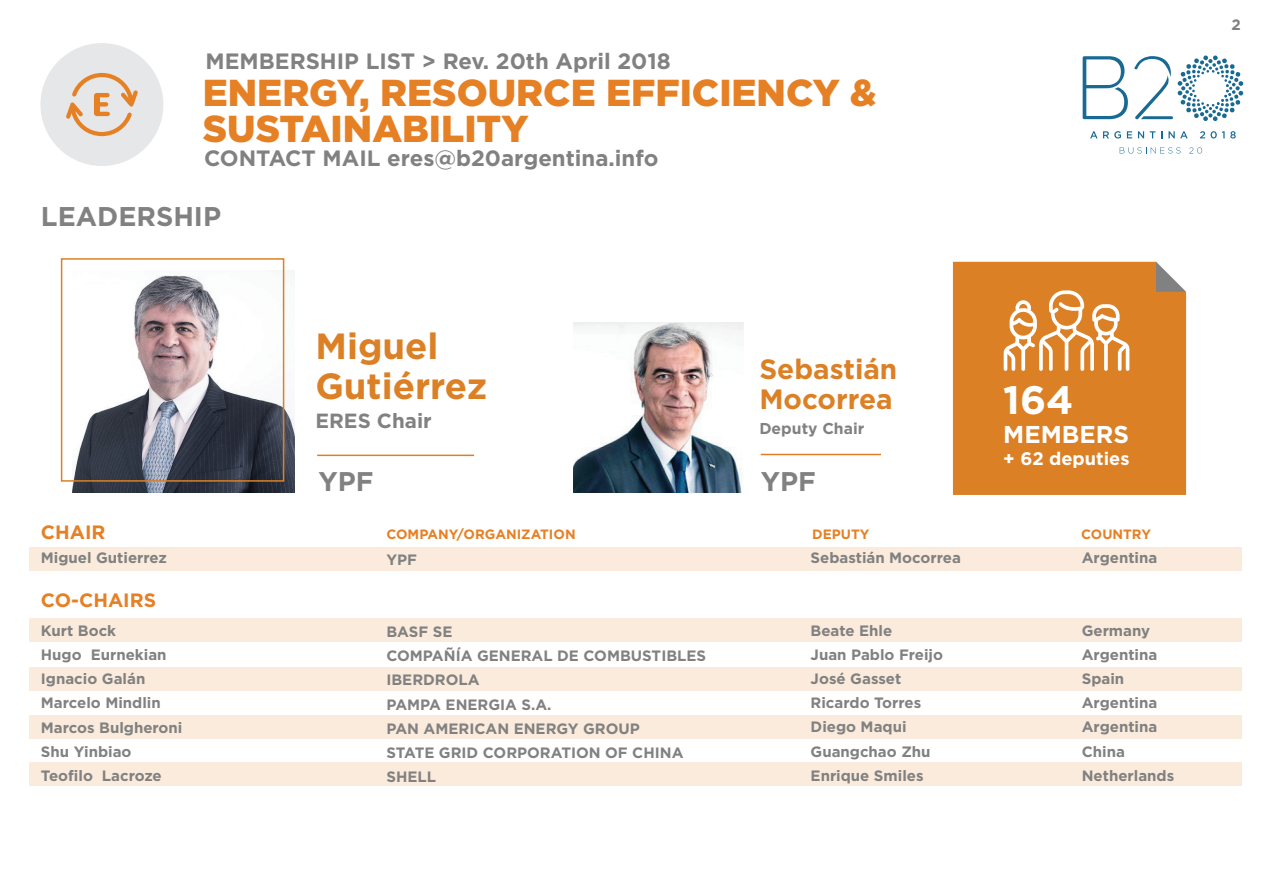
<style>
.page{position:relative;width:1263px;height:893px;background:#fff}
.page>*{position:absolute;margin:0;border:0;box-sizing:border-box;transform-origin:0 0}
.t1{font:700 39.6px "Gotham";color:#fff}
.t2{font:900 37.5px/36px "Gotham";color:#e68024}
.t3{font:700 36.45px/39.8px "Gotham";color:#dc8026}
.t4{font:700 27.9px/30.5px "Gotham";color:#dc8026}
.t5{font:700 27px "Gotham";color:#808180}
.t6{font:700 24.3px "Gotham";color:#fff}
.t7{font:700 22.2px "Gotham";color:#808180}
.t8{font:700 20.55px "Gotham";color:#808180}
.t9{font:700 19.35px "Gotham";color:#e68024}
.t10{font:700 18.15px "Gotham";color:#fff}
.t11{font:700 15.75px "Gotham";color:#808180}
.t12{font:700 15px/24.2px "Gotham";color:#808180}
.t13{font:700 13.5px "Gotham";color:#e68024}
</style>
<div class="page">
<div style="left:40px;top:43px;width:123px;height:123px;background:#e6e7e9;border-radius:50%"></div>
<svg style="left:66px;top:73px;width:72px;height:63px"></svg>
<div style="left:29px;top:618px;width:1212px;height:24px;background:#fbebdc"></div>
<div style="left:29px;top:667px;width:1212px;height:24px;background:#fbebdc"></div>
<div style="left:29px;top:715px;width:1212px;height:24px;background:#fbebdc"></div>
<div style="left:29px;top:763px;width:1212px;height:23px;background:#fbebdc"></div>
<div style="left:29px;top:547px;width:1212px;height:24px;background:#fbebdc"></div>
<img style="left:72px;top:270px;width:223px;height:223px">
<hr style="left:317px;top:455px;width:157px;height:1px;background:#dc8026">
<img style="left:573px;top:322px;width:171px;height:171px">
<hr style="left:761px;top:454px;width:120px;height:1px;background:#dc8026">
<div style="left:61px;top:258px;width:223px;height:224px;border:2px solid #dc8026"></div>
<div style="left:953px;top:262px;width:233px;height:233px;background:#dc8026"></div>
<svg style="left:1004px;top:290px;width:125px;height:81px"></svg>
<svg style="left:1156px;top:262px;width:30px;height:30px"></svg>
<svg style="left:1134px;top:55px;width:109px;height:66px"></svg>
<svg style="left:1090px;top:131px;width:7px;height:7px"></svg>
<svg style="left:1103px;top:131px;width:18px;height:8px"></svg>
<svg style="left:1127px;top:131px;width:5px;height:7px"></svg>
<svg style="left:1138px;top:131px;width:6px;height:7px"></svg>
<svg style="left:1150px;top:131px;width:5px;height:7px"></svg>
<svg style="left:1168px;top:131px;width:19px;height:7px"></svg>
<svg style="left:1200px;top:131px;width:24px;height:8px"></svg>
<svg style="left:1230px;top:131px;width:6px;height:8px"></svg>
<svg style="left:1083px;top:56px;width:45px;height:63px"></svg>
<svg style="left:1120px;top:147px;width:60px;height:7px"></svg>
<svg style="left:1189px;top:147px;width:13px;height:7px"></svg>
<h3 class="t7" style="left:206px;top:48px;width:467px">MEMBERSHIP LIST &gt; Rev. 20th April 2018</h3>
<h2 class="t2" style="left:203px;top:74px;width:675px">ENERGY, RESOURCE EFFICIENCY &amp;<br>SUSTAINABILITY</h2>
<h3 class="t7" style="left:204px;top:145px;width:456px">CONTACT MAIL eres@b20argentina.info</h3>
<h3 class="t5" style="left:41px;top:200px;width:182px">LEADERSHIP</h3>
<p class="t9" style="left:41px;top:521px;width:66px">CHAIR</p>
<p class="t12" style="left:41px;top:546px;width:128px">Miguel Gutierrez</p>
<p class="t9" style="left:41px;top:589px;width:117px">CO-CHAIRS</p>
<p class="t12" style="left:41px;top:618px;width:143px">Kurt Bock<br>Hugo Eurnekian<br>Ignacio Galán<br>Marcelo Mindlin<br>Marcos Bulgheroni<br>Shu Yinbiao<br>Teofilo Lacroze</p>
<h3 class="t3" style="left:315px;top:325px;width:173px">Miguel<br>Gutiérrez</h3>
<h3 class="t8" style="left:315px;top:409px;width:118px">ERES Chair</h3>
<h3 class="t4" style="left:759px;top:353px;width:140px">Sebastián<br>Mocorrea</h3>
<p class="t11" style="left:759px;top:419px;width:107px">Deputy Chair</p>
<h3 class="t5" style="left:318px;top:466px;width:57px">YPF</h3>
<h3 class="t5" style="left:761px;top:466px;width:57px">YPF</h3>
<h1 class="t1" style="left:1003px;top:377px;width:72px">164</h1>
<h3 class="t6" style="left:1003px;top:420px;width:127px">MEMBERS</h3>
<p class="t10" style="left:1003px;top:448px;width:128px">+ 62 deputies</p>
<p class="t13" style="left:386px;top:527px;width:191px">COMPANY/ORGANIZATION</p>
<p class="t13" style="left:812px;top:527px;width:59px">DEPUTY</p>
<p class="t13" style="left:1081px;top:527px;width:71px">COUNTRY</p>
<p class="t12" style="left:386px;top:547px;width:32px">YPF</p>
<p class="t12" style="left:386px;top:619px;width:321px">BASF SE<br>COMPAÑÍA GENERAL DE COMBUSTIBLES<br>IBERDROLA<br>PAMPA ENERGIA S.A.<br>PAN AMERICAN ENERGY GROUP<br>STATE GRID CORPORATION OF CHINA<br>SHELL</p>
<p class="t12" style="left:811px;top:545px;width:152px">Sebastián Mocorrea</p>
<p class="t12" style="left:811px;top:618px;width:134px">Beate Ehle<br>Juan Pablo Freijo<br>José Gasset<br>Ricardo Torres<br>Diego Maqui<br>Guangchao Zhu<br>Enrique Smiles</p>
<p class="t12" style="left:1082px;top:545px;width:77px">Argentina</p>
<p class="t12" style="left:1082px;top:618px;width:94px">Germany<br>Argentina<br>Spain<br>Argentina<br>Argentina<br>China<br>Netherlands</p>
<p class="t12" style="left:1231px;top:12px;width:11px">2</p>
</div>
